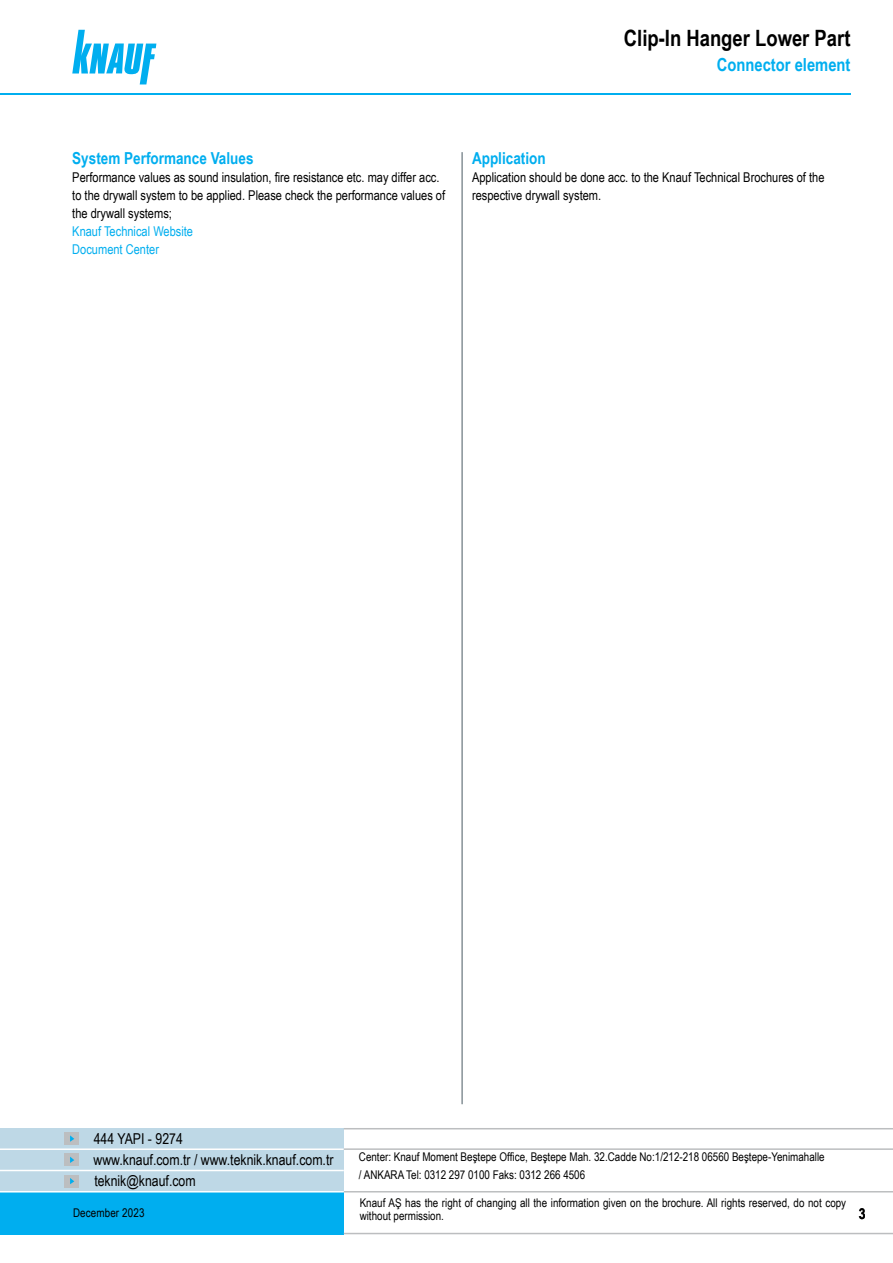
<style>
.page{position:relative;width:893px;height:1263px;background:#fff}
.page>*{position:absolute;margin:0;border:0;box-sizing:border-box;transform-origin:0 0}
.t1{font:700 22.5px "Arial Narrow";color:#000}
.t2{font:700 18px "Arial Narrow";color:#00aeef}
.t3{font:700 16.5px "Arial Narrow";color:#00aeef}
.t4{font:15px/21px "Arial Narrow";color:#000}
.t5{font:700 15px "Arial Narrow";color:#000}
.t6{font:13.5px/18px "Arial Narrow";color:#000}
.t7{font:13.5px/18px "Arial Narrow";color:#00aeef}
.t8{font:12px/18px "Arial Narrow";color:#000}
</style>
<div class="page">
<svg style="left:72px;top:30px;width:84px;height:54px"></svg>
<div style="left:0;top:1128px;width:344px;height:64px;background:#bed8e6"></div>
<div style="left:0;top:1192px;width:344px;height:42px;background:#00aeef"></div>
<div style="left:64px;top:1153px;width:15px;height:13px;background:#bcbec0"></div>
<svg style="left:70px;top:1156px;width:4px;height:7px"></svg>
<div style="left:64px;top:1132px;width:15px;height:13px;background:#bcbec0"></div>
<svg style="left:70px;top:1135px;width:4px;height:7px"></svg>
<div style="left:64px;top:1175px;width:15px;height:12px;background:#bcbec0"></div>
<svg style="left:70px;top:1178px;width:4px;height:6px"></svg>
<hr style="left:344px;top:1233px;width:549px;height:1px;background:#bcbec0">
<hr style="left:344px;top:1191px;width:549px;height:1px;background:#bcbec0">
<hr style="left:0;top:1148px;width:344px;height:2px;background:#fff">
<hr style="left:0;top:1170px;width:344px;height:1px;background:#fff">
<hr style="left:0;top:1191px;width:344px;height:1px;background:#fff">
<hr style="left:344px;top:1148px;width:549px;height:2px;background:#bcbec0">
<hr style="left:344px;top:1128px;width:549px;height:1px;background:#bcbec0">
<hr style="left:0;top:94px;width:850px;height:1px;background:#00aeef">
<hr style="left:461px;top:152px;width:2px;height:952px;background:#869197">
<h1 class="t1" style="left:624px;top:21px;width:228px">Clip-In Hanger Lower Part</h1>
<h2 class="t2" style="left:717px;top:51px;width:135px">Connector element</h2>
<h3 class="t3" style="left:72px;top:146px;width:183px">System Performance Values</h3>
<p class="t6" style="left:72px;top:168px;width:374px">Performance values as sound insulation, fire resistance etc. may differ acc. to the drywall system to be applied. Please check the performance values of the drywall systems;</p>
<p class="t7" style="left:72px;top:222px;width:122px">Knauf Technical Website<br>Document Center</p>
<h3 class="t3" style="left:472px;top:146px;width:75px">Application</h3>
<p class="t6" style="left:472px;top:168px;width:354px">Application should be done acc. to the Knauf Technical Brochures of the respective drywall system.</p>
<p class="t4" style="left:94px;top:1128px;width:241px">444 YAPI - 9274<br>www.knauf.com.tr / www.teknik.knauf.com.tr teknik@knauf.com</p>
<p class="t8" style="left:73px;top:1203px;width:73px">December 2023</p>
<p class="t8" style="left:359px;top:1147px;width:467px">Center: Knauf Moment Beştepe Office, Beştepe Mah. 32.Cadde No:1/212-218 06560 Beştepe-Yenimahalle / ANKARA Tel: 0312 297 0100 Faks: 0312 266 4506</p>
<p class="t8" style="left:360px;top:1195px;width:488px;line-height:13.5px">Knauf AŞ has the right of changing all the information given on the brochure. All rights reserved, do not copy without permission.</p>
<p class="t5" style="left:859px;top:1202px;width:8px">3</p>
</div>
